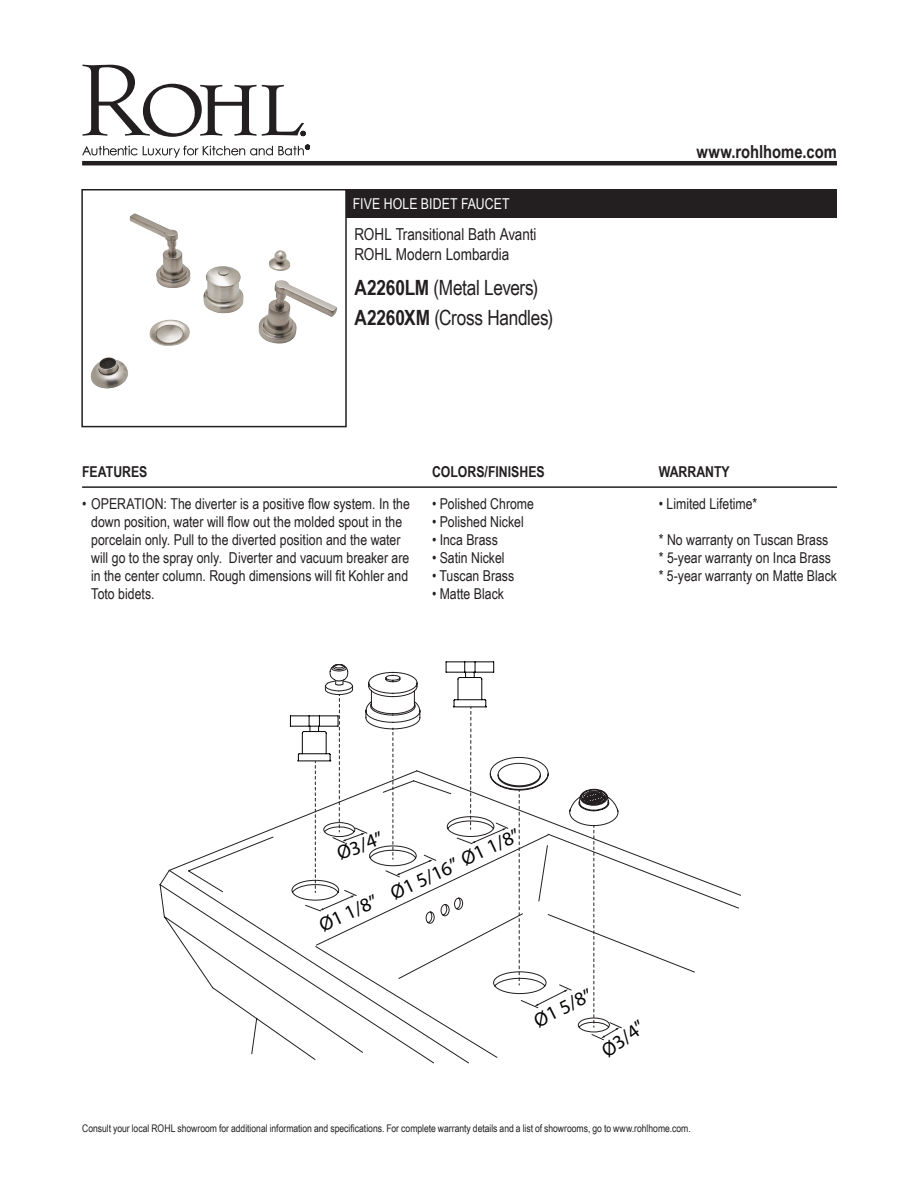
<style>
.page{position:relative;width:918px;height:1188px;background:#fff}
.page>*{position:absolute;margin:0;border:0;box-sizing:border-box;transform-origin:0 0}
.Product_Info_Nest{font:21px "Arial Narrow";letter-spacing:-.015em;color:#231f20}
.t1{font:19.8px "Myriad Pro";color:#040503}
.t2{font:700 18px "Arial Narrow";color:#231f20}
.t3{font:16.5px "Arial Narrow";color:#231f20}
.Product_Info_Nest-2{font:15px/18px "Arial Narrow";color:#231f20}
.t4{font:700 15px "Arial Narrow";color:#231f20}
.Product_Title_Bar{font:15px "Arial Narrow";letter-spacing:.005em;color:#fff}
.t5{font:10.5px "Arial Narrow";color:#231f20}
.s1{font-weight:700}
</style>
<div class="page">
<svg style="left:82px;top:65px;width:223px;height:72px"></svg>
<svg style="left:82px;top:145px;width:228px;height:13px"></svg>
<hr style="left:82px;top:161px;width:755px;height:4px;background:#231f20">
<div style="left:346px;top:189px;width:491px;height:28px;background:#231f20"></div>
<img style="left:90px;top:213px;width:247px;height:176px">
<div style="left:81px;top:189px;width:266px;height:238px;border:2px solid #231f20"></div>
<hr style="left:82px;top:486px;width:755px;height:2px;background:#231f20">
<svg style="left:160px;top:821px;width:581px;height:242px"></svg>
<svg style="left:290px;top:662px;width:332px;height:378px"></svg>
<p class="Product_Title_Bar" style="left:353px;top:192px;width:158px">FIVE HOLE BIDET FAUCET</p>
<p class="t3" style="left:354px;top:222px;width:184px">ROHL Transitional Bath Avanti</p>
<p class="t3" style="left:354px;top:242px;width:157px">ROHL Modern Lombardia</p>
<p class="Product_Info_Nest" style="left:354px;top:273px;width:186px"><span class="s1">A2260LM</span> (Metal Levers)</p>
<p class="Product_Info_Nest" style="left:354px;top:303px;width:200px"><span class="s1">A2260XM</span> (Cross Handles)</p>
<p class="t4" style="left:82px;top:460px;width:67px">FEATURES</p>
<p class="Product_Info_Nest-2" style="left:91px;top:494px;width:320px;text-indent:-9px">• OPERATION: The diverter is a positive flow system. In the down position, water will flow out the molded spout in the porcelain only. Pull to the diverted position and the water will go to the spray only. Diverter and vacuum breaker are in the center column. Rough dimensions will fit Kohler and Toto bidets.</p>
<p class="t4" style="left:432px;top:460px;width:114px">COLORS/FINISHES</p>
<p class="Product_Info_Nest-2" style="left:432px;top:494px;width:104px">• Polished Chrome</p>
<p class="Product_Info_Nest-2" style="left:432px;top:512px;width:93px">• Polished Nickel</p>
<p class="Product_Info_Nest-2" style="left:432px;top:530px;width:67px">• Inca Brass</p>
<p class="Product_Info_Nest-2" style="left:432px;top:548px;width:74px">• Satin Nickel</p>
<p class="Product_Info_Nest-2" style="left:432px;top:566px;width:84px">• Tuscan Brass</p>
<p class="Product_Info_Nest-2" style="left:432px;top:584px;width:73px">• Matte Black</p>
<p class="t2" style="left:696px;top:138px;width:142px">www.rohlhome.com</p>
<p class="t4" style="left:659px;top:460px;width:73px">WARRANTY</p>
<p class="Product_Info_Nest-2" style="left:659px;top:494px;width:100px">• Limited Lifetime*</p>
<p class="Product_Info_Nest-2" style="left:659px;top:530px;width:171px">* No warranty on Tuscan Brass</p>
<p class="Product_Info_Nest-2" style="left:659px;top:548px;width:174px">* 5-year warranty on Inca Brass</p>
<p class="Product_Info_Nest-2" style="left:659px;top:566px;width:180px">* 5-year warranty on Matte Black</p>
<p class="t1" style="left:315px;top:915px;width:221px;rotate:-25deg">Ø1 1/8” Ø1 5/16” Ø1 1/8”</p>
<p class="t1" style="left:333px;top:843px;width:49px;rotate:-21deg">Ø3/4”</p>
<p class="t1" style="left:530px;top:1011px;width:64px;rotate:-27deg">Ø1 5/8”</p>
<p class="t1" style="left:597px;top:1043px;width:49px;rotate:-36deg">Ø3/4”</p>
<p class="t5" style="left:82px;top:1121px;width:610px">Consult your local ROHL showroom for additional information and specifications. For complete warranty details and a list of showrooms, go to www.rohlhome.com.</p>
</div>
